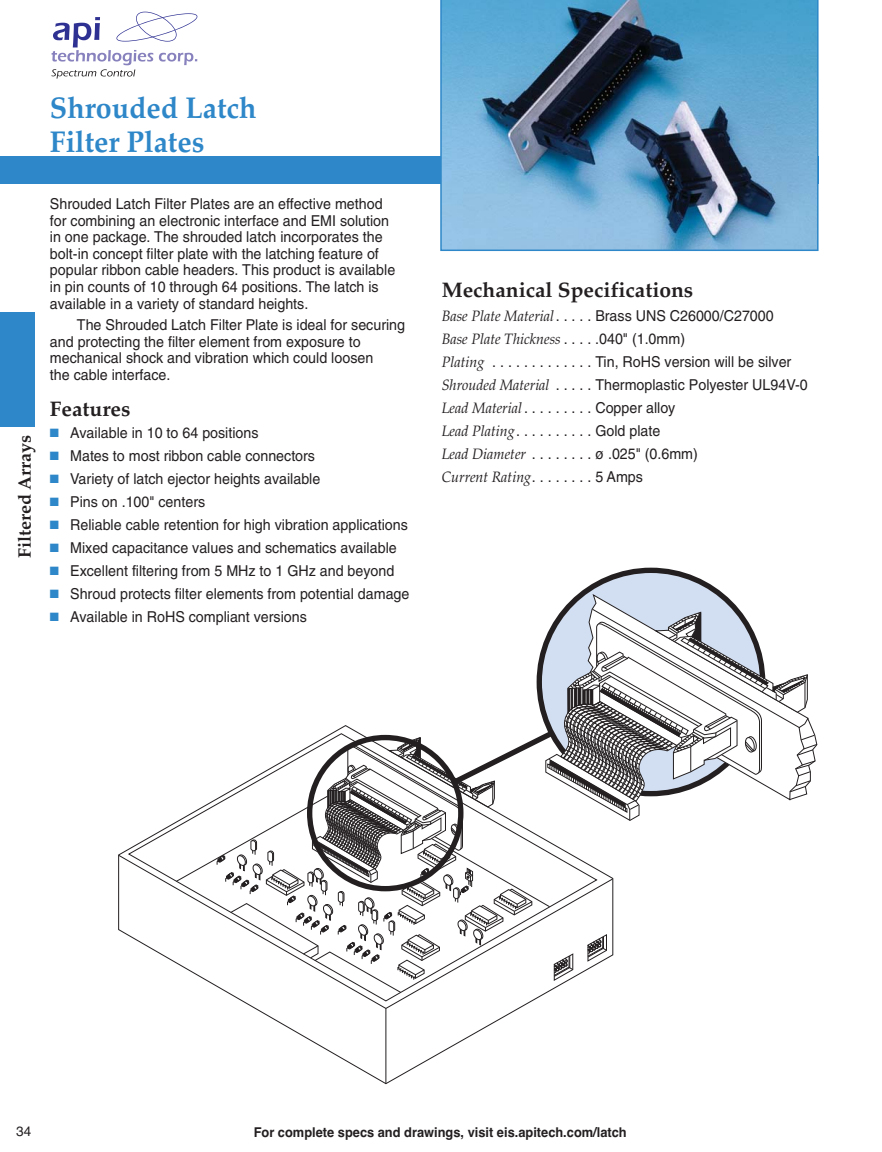
<style>
.page{position:relative;width:882px;height:1152px;background:#fff}
.page>*{position:absolute;margin:0;border:0;box-sizing:border-box;transform-origin:0 0}
.t1{font:700 30px/33px "Palatino";color:#2e87c8;scale:.95 1}
.t2{font:700 21px "Palatino";color:#231f20}
.t3{font:700 18px "Palatino";color:#231f20}
.t4{font:15px/16.5px "Helvetica";color:#231f20;scale:.95 1}
.t5{font:italic 15px "Palatino";color:#231f20;scale:.95 1}
.t6{font:700 13.5px "Helvetica";color:#231f20;scale:.95 1}
.t7{font:13.5px "Helvetica";color:#231f20}
.s1{color:#2e87c8}
.s2{font-family:"Palatino";font-style:italic}
.s3{font-family:"Helvetica";font-style:normal}
</style>
<div class="page">
<svg style="left:51px;top:12px;width:146px;height:67px"></svg>
<div style="left:0;top:312px;width:35px;height:114px;background:#2e87c8"></div>
<div style="left:0;top:157px;width:818px;height:27px;background:#2e87c8"></div>
<svg style="left:440px;top:0;width:378px;height:251px;background:#5c90b3"></svg>
<svg style="left:564px;top:567px;width:159px;height:41px"></svg>
<svg style="left:118px;top:854px;width:415px;height:155px"></svg>
<svg style="left:128px;top:822px;width:419px;height:179px"></svg>
<hr style="left:385px;top:1008px;width:1px;height:75px;background:#231f20">
<svg style="left:586px;top:593px;width:152px;height:15px;background:#c9d3e3"></svg>
<svg style="left:175px;top:608px;width:642px;height:385px"></svg>
<h1 class="t1" style="left:50px;top:95px;width:219px">Shrouded Latch<br>Filter Plates</h1>
<p class="t3" style="left:18px;top:558px;width:125px;rotate:-90deg">Filtered Arrays</p>
<p class="t4" style="left:50px;top:197px;width:365px">Shrouded Latch Filter Plates are an effective method for combining an electronic interface and EMI solution in one package. The shrouded latch incorporates the bolt-in concept filter plate with the latching feature of popular ribbon cable headers. This product is available in pin counts of 10 through 64 positions. The latch is available in a variety of standard heights.</p>
<p class="t4" style="left:50px;top:318px;width:375px;text-indent:27px">The Shrouded Latch Filter Plate is ideal for securing and protecting the filter element from exposure to mechanical shock and vibration which could loosen<br>the cable interface.</p>
<h2 class="t2" style="left:50px;top:400px;width:82px">Features</h2>
<p class="t4" style="left:50px;top:425px;width:221px"><span class="s1">■</span> Available in 10 to 64 positions</p>
<p class="t4" style="left:50px;top:448px;width:280px"><span class="s1">■</span> Mates to most ribbon cable connectors</p>
<p class="t4" style="left:50px;top:471px;width:286px"><span class="s1">■</span> Variety of latch ejector heights available</p>
<p class="t4" style="left:50px;top:494px;width:165px"><span class="s1">■</span> Pins on .100" centers</p>
<p class="t4" style="left:50px;top:517px;width:378px"><span class="s1">■</span> Reliable cable retention for high vibration applications</p>
<p class="t4" style="left:50px;top:540px;width:366px"><span class="s1">■</span> Mixed capacitance values and schematics available</p>
<p class="t4" style="left:50px;top:563px;width:364px"><span class="s1">■</span> Excellent filtering from 5 MHz to 1 GHz and beyond</p>
<p class="t4" style="left:50px;top:586px;width:380px"><span class="s1">■</span> Shroud protects filter elements from potential damage</p>
<p class="t4" style="left:50px;top:609px;width:272px"><span class="s1">■</span> Available in RoHS compliant versions</p>
<h2 class="t2" style="left:441px;top:281px;width:253px">Mechanical Specifications</h2>
<p class="t4" style="left:441px;top:309px;width:351px"><span class="s2">Base Plate Material</span>. . . . . Brass UNS C26000/C27000</p>
<p class="t5" style="left:441px;top:333px;width:257px">Base Plate Thickness <span class="s3">. . . . .040" (1.0mm)</span></p>
<p class="t4" style="left:441px;top:351px;width:387px;line-height:23px"><span class="s2">Plating</span> . . . . . . . . . . . . . Tin, RoHS version will be silver <span class="s2">Shrouded Material</span> . . . . . Thermoplastic Polyester UL94V-0<br><span class="s2">Lead Material</span>. . . . . . . . . Copper alloy<br><span class="s2">Lead Plating</span>. . . . . . . . . . Gold plate<br><span class="s2">Lead Diameter</span> . . . . . . . . ø .025" (0.6mm)</p>
<p class="t5" style="left:441px;top:471px;width:213px">Current Rating<span class="s3">. . . . . . . . 5 Amps</span></p>
<p class="t7" style="left:16px;top:1126px;width:17px">34</p>
<p class="t6" style="left:254px;top:1126px;width:394px">For complete specs and drawings, visit eis.apitech.com/latch</p>
</div>
